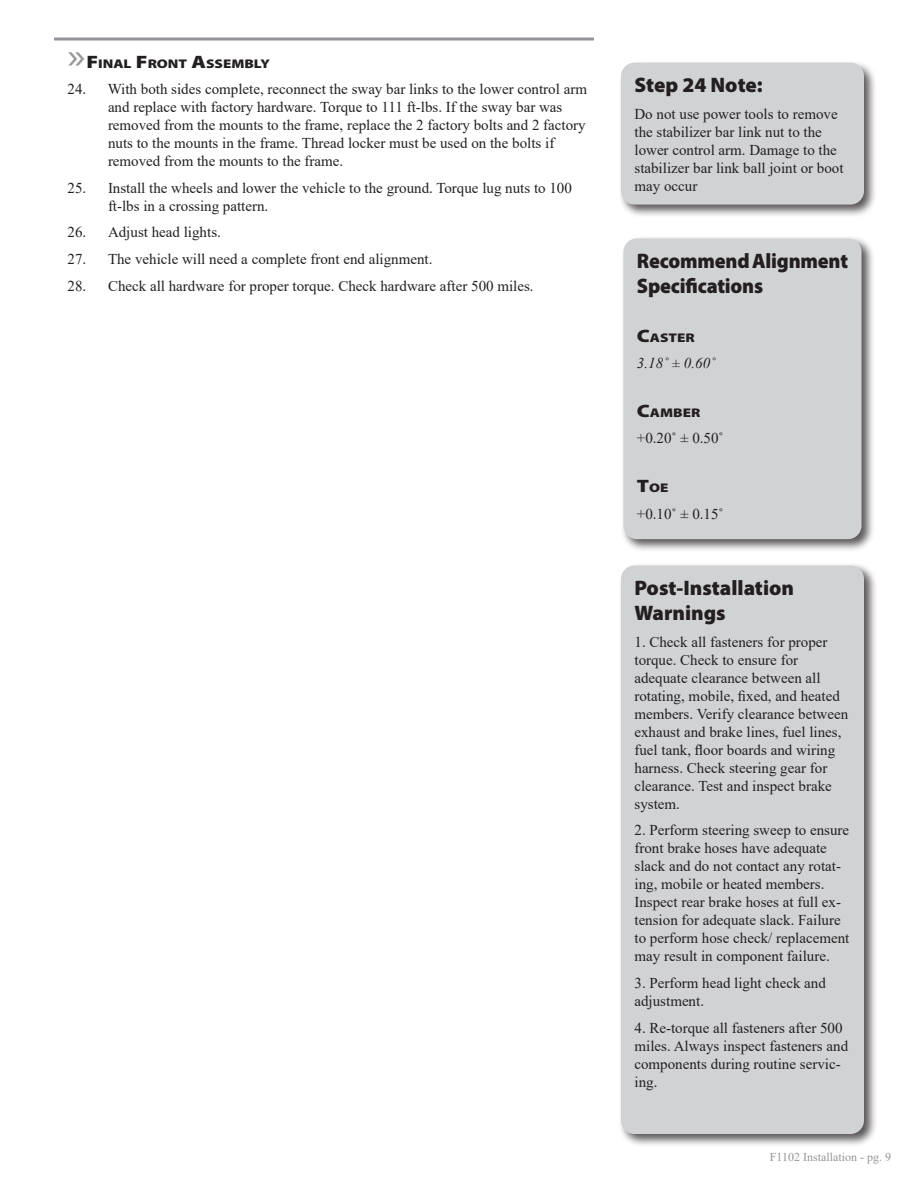
<style>
.page{position:relative;width:918px;height:1188px;background:#fff}
.page>*{position:absolute;margin:0;border:0;box-sizing:border-box;transform-origin:0 0}
.Headline{font:900 21px/25.2px "Myriad Pro";letter-spacing:-.01em;color:#231f20}
.Headline-2{font:900 21px/25.2px "Myriad Pro";letter-spacing:-.01em;color:#231f20;scale:.96 1}
.Body_text{font:15px/18px "Times New Roman";color:#231f20}
.Body_text-2{font:italic 15px "Times New Roman";color:#231f20}
.Subhead-noline{font:900 12.6px "Myriad Pro";color:#231f20;scale:1.2 1}
.t1{font:12px "Times New Roman";color:#939598}
.s1{font-weight:400;font-size:36px;color:#939598}
.s2{font-size:18px}
</style>
<div class="page">
<hr style="left:54px;top:38px;width:540px;height:2px;background:#939598">
<div style="left:621px;top:236px;width:254px;height:317px;background:#231f20;opacity:.75"></div>
<div style="left:623px;top:238px;width:239px;height:301px;background:#d1d2d4;border-radius:14px"></div>
<div style="left:618px;top:563px;width:260px;height:584px;background:#231f20;opacity:.75"></div>
<div style="left:621px;top:566px;width:243px;height:568px;background:#d1d2d4;border-radius:14px"></div>
<div style="left:618px;top:60px;width:260px;height:158px;background:#231f20;opacity:.75"></div>
<div style="left:621px;top:63px;width:243px;height:142px;background:#d1d2d4;border-radius:14px"></div>
<p class="Subhead-noline" style="left:68px;top:55px;width:170px"><span class="s1">»</span><span class="s2">F</span>INAL <span class="s2">F</span>RONT <span class="s2">A</span>SSEMBLY</p>
<p class="Body_text" style="left:108px;top:80px;width:481px;text-indent:-40px">24. With both sides complete, reconnect the sway bar links to the lower control arm and replace with factory hardware. Torque to 111 ft-lbs. If the sway bar was removed from the mounts to the frame, replace the 2 factory bolts and 2 factory nuts to the mounts in the frame. Thread locker must be used on the bolts if removed from the mounts to the frame.</p>
<p class="Body_text" style="left:108px;top:178px;width:465px;text-indent:-40px">25. Install the wheels and lower the vehicle to the ground. Torque lug nuts to 100 ft-lbs in a crossing pattern.</p>
<p class="Body_text" style="left:68px;top:223px;width:155px">26. Adjust head lights.</p>
<p class="Body_text" style="left:68px;top:250px;width:367px">27. The vehicle will need a complete front end alignment.</p>
<p class="Body_text" style="left:68px;top:276px;width:468px">28. Check all hardware for proper torque. Check hardware after 500 miles.</p>
<p class="Headline" style="left:634px;top:71px;width:130px">Step 24 Note:</p>
<p class="Body_text" style="left:634px;top:104px;width:211px">Do not use power tools to remove the stabilizer bar link nut to the lower control arm. Damage to the stabilizer bar link ball joint or boot may occur</p>
<p class="Headline-2" style="left:637px;top:247px;width:221px">Recommend Alignment<br>Specifications</p>
<p class="Subhead-noline" style="left:637px;top:329px;width:50px"><span class="s2">C</span>ASTER</p>
<p class="Body_text-2" style="left:637px;top:353px;width:80px">3.18˚ ± 0.60˚</p>
<p class="Subhead-noline" style="left:637px;top:404px;width:54px"><span class="s2">C</span>AMBER</p>
<p class="Body_text" style="left:637px;top:429px;width:88px">+0.20˚ ± 0.50˚</p>
<p class="Subhead-noline" style="left:637px;top:479px;width:28px"><span class="s2">T</span>OE</p>
<p class="Body_text" style="left:637px;top:504px;width:88px">+0.10˚ ± 0.15˚</p>
<p class="Headline" style="left:634px;top:574px;width:161px">Post-Installation<br>Warnings</p>
<p class="Body_text" style="left:634px;top:632px;width:215px">1. Check all fasteners for proper torque. Check to ensure for adequate clearance between all rotating, mobile, fixed, and heated members. Verify clearance between exhaust and brake lines, fuel lines, fuel tank, floor boards and wiring harness. Check steering gear for clearance. Test and inspect brake system.</p>
<p class="Body_text" style="left:634px;top:821px;width:216px">2. Perform steering sweep to ensure front brake hoses have adequate slack and do not contact any rotat&shy;ing, mobile or heated members.<br>Inspect rear brake hoses at full ex&shy;tension for adequate slack. Failure to perform hose check/ replacement may result in component failure.</p>
<p class="Body_text" style="left:634px;top:973px;width:193px">3. Perform head light check and adjustment.</p>
<p class="Body_text" style="left:634px;top:1018px;width:215px">4. Re-torque all fasteners after 500 miles. Always inspect fasteners and components during routine servic&shy;ing.</p>
<p class="t1" style="left:770px;top:1149px;width:123px">F1102 Installation - pg. 9</p>
</div>
